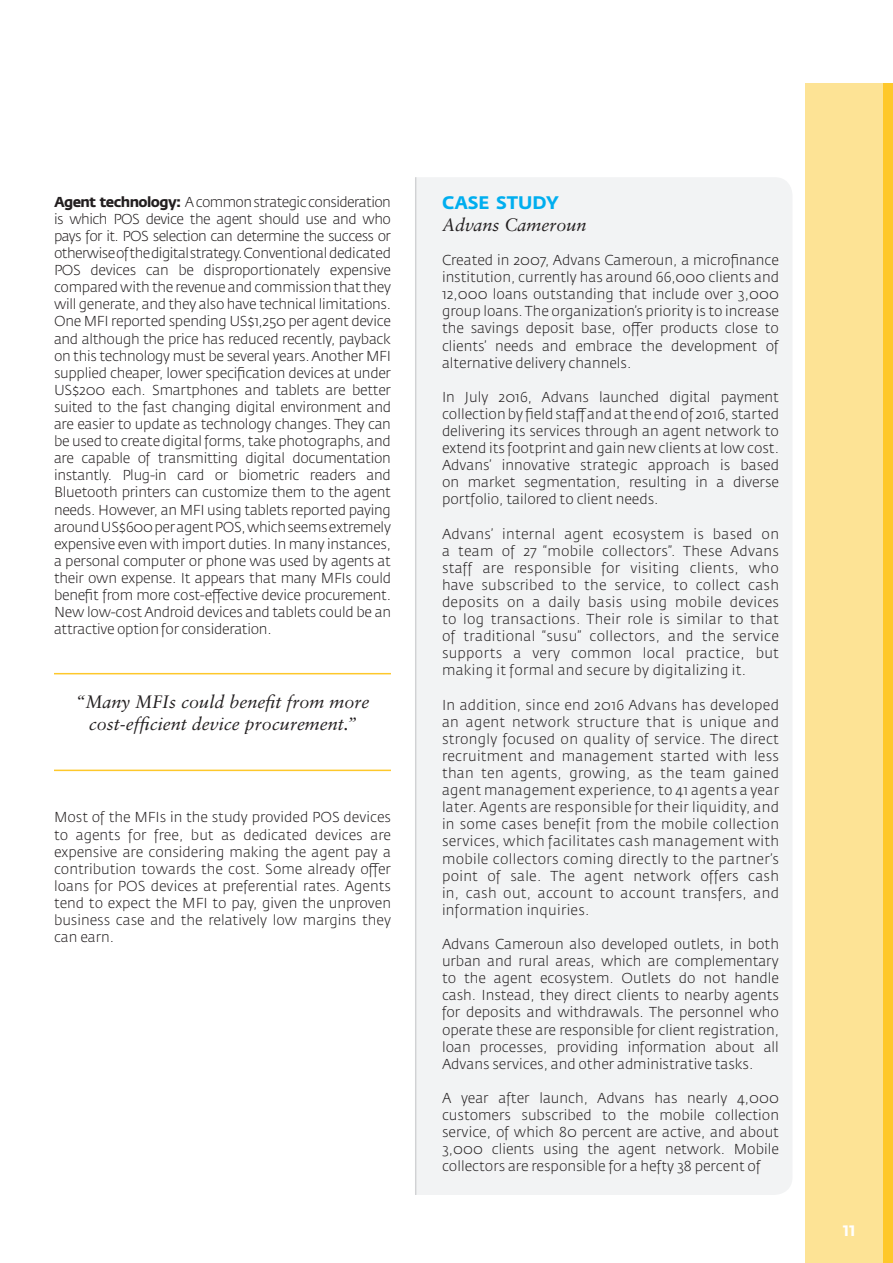
<style>
.page{position:relative;width:893px;height:1263px;background:#fff}
.page>*{position:absolute;margin:0;border:0;box-sizing:border-box;transform-origin:0 0}
.t1{font:italic 18px/21.6px "Sabon LT Std";color:#231f20;text-align:center}
.t2{font:700 18px "Fedra Sans";color:#00aeef}
.t3{font:700 15px "Fedra Sans";color:#fff}
.t4{font:300 14.25px/17.1px "Fedra Sans Std";color:#231f20;text-align:justify}
.s1{font-family:"Fedra Sans";font-weight:700}
</style>
<div class="page">
<div style="left:805px;top:83px;width:88px;height:1180px;background:#fde395"></div>
<div style="left:883px;top:83px;width:10px;height:1180px;background:#fec82b"></div>
<div style="left:416px;top:177px;width:376px;height:1018px;background:#f2f3f4"></div>
<hr style="left:415px;top:177px;width:1px;height:1018px;background:#d1d2d4">
<hr style="left:54px;top:770px;width:337px;height:1px;background:#fec82b">
<hr style="left:54px;top:673px;width:337px;height:1px;background:#fec82b">
<p class="t4" style="left:54px;top:193px;width:338px"><span class="s1">Agent technology:</span> A common strategic consideration is which POS device the agent should use and who pays for it. POS selection can determine the success or otherwise of the digital strategy. Conventional dedicated POS devices can be disproportionately expensive compared with the revenue and commission that they will generate, and they also have technical limitations.<br>One MFI reported spending US$1,250 per agent device and although the price has reduced recently, payback on this technology must be several years. Another MFI supplied cheaper, lower specification devices at under US$200 each. Smartphones and tablets are better suited to the fast changing digital environment and are easier to update as technology changes. They can be used to create digital forms, take photographs, and are capable of transmitting digital documentation instantly. Plug-in card or biometric readers and Bluetooth printers can customize them to the agent needs. However, an MFI using tablets reported paying around US$600 per agent POS, which seems extremely expensive even with import duties. In many instances, a personal computer or phone was used by agents at their own expense. It appears that many MFIs could benefit from more cost-effective device procurement.<br>New low-cost Android devices and tablets could be an attractive option for consideration.</p>
<p class="t1" style="left:76px;top:691px;width:295px">“Many MFIs could benefit from more cost-efficient device procurement.”</p>
<p class="t4" style="left:54px;top:809px;width:338px">Most of the MFIs in the study provided POS devices to agents for free, but as dedicated devices are expensive are considering making the agent pay a contribution towards the cost. Some already offer loans for POS devices at preferential rates. Agents tend to expect the MFI to pay, given the unproven business case and the relatively low margins they can earn.</p>
<p class="t2" style="left:442px;top:192px;width:118px">CASE STUDY</p>
<p class="t1" style="left:442px;top:214px;width:146px">Advans Cameroun</p>
<p class="t4" style="left:442px;top:251px;width:338px">Created in 2007, Advans Cameroun, a microfinance institution, currently has around 66,000 clients and 12,000 loans outstanding that include over 3,000 group loans. The organization’s priority is to increase the savings deposit base, offer products close to clients’ needs and embrace the development of alternative delivery channels.</p>
<p class="t4" style="left:442px;top:388px;width:338px">In July 2016, Advans launched digital payment collection by field staff and at the end of 2016, started delivering its services through an agent network to extend its footprint and gain new clients at low cost.<br>Advans’ innovative strategic approach is based on market segmentation, resulting in a diverse portfolio, tailored to client needs.</p>
<p class="t4" style="left:442px;top:525px;width:338px">Advans’ internal agent ecosystem is based on a team of 27 “mobile collectors”. These Advans staff are responsible for visiting clients, who have subscribed to the service, to collect cash deposits on a daily basis using mobile devices to log transactions. Their role is similar to that of traditional “susu” collectors, and the service supports a very common local practice, but making it formal and secure by digitalizing it.</p>
<p class="t4" style="left:442px;top:696px;width:338px">In addition, since end 2016 Advans has developed an agent network structure that is unique and strongly focused on quality of service. The direct recruitment and management started with less than ten agents, growing, as the team gained agent management experience, to 41 agents a year later. Agents are responsible for their liquidity, and in some cases benefit from the mobile collection services, which facilitates cash management with mobile collectors coming directly to the partner’s point of sale. The agent network offers cash in, cash out, account to account transfers, and information inquiries.</p>
<p class="t4" style="left:442px;top:935px;width:338px">Advans Cameroun also developed outlets, in both urban and rural areas, which are complementary to the agent ecosystem. Outlets do not handle cash. Instead, they direct clients to nearby agents for deposits and withdrawals. The personnel who operate these are responsible for client registration, loan processes, providing information about all Advans services, and other administrative tasks.</p>
<p class="t4" style="left:442px;top:1089px;width:338px">A year after launch, Advans has nearly 4,000 customers subscribed to the mobile collection service, of which 80 percent are active, and about 3,000 clients using the agent network. Mobile collectors are responsible for a hefty 38 percent of</p>
<p class="t3" style="left:843px;top:1222px;width:14px">11</p>
</div>
